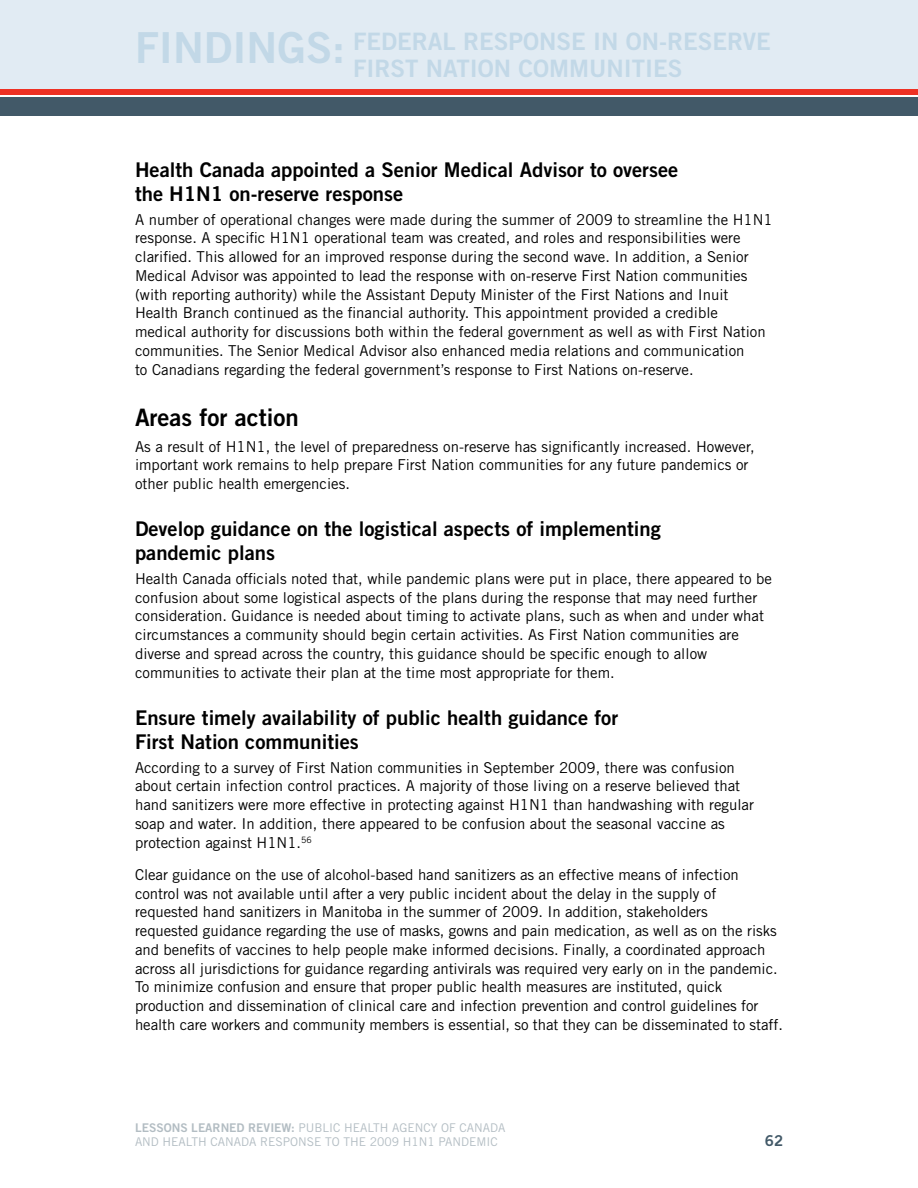
<style>
.page{position:relative;width:918px;height:1188px;background:#fff}
.page>*{position:absolute;margin:0;border:0;box-sizing:border-box;transform-origin:0 0}
.t1{font:24px/27px "Trade Gothic LT Std Bd 2";color:#c2d8e7}
.t2{font:24px "Trade Gothic LT Std Bd 2";color:#000}
.t3{font:20.25px/24.3px "Trade Gothic LT Std Bd 2";color:#000}
.t4{font:15px/18.8px "Trade Gothic LT Std";color:#000}
.t5{font:15px "Trade Gothic LT Std Bd 2";color:#425968}
.t6{font:12px/14.2px "Trade Gothic LT Std";color:#b3bdc3}
.s1{font-size:42.75px}
.s2{font-family:"Trade Gothic LT Std Bd 2"}
</style>
<div class="page">
<div style="left:0;top:0;width:918px;height:90px;background:#e1ebf3"></div>
<div style="left:0;top:97px;width:918px;height:18px;background:#425968"></div>
<div style="left:0;top:90px;width:918px;height:5px;background:#ee3124"></div>
<h1 class="t1" style="left:353px;top:27px;width:419px;text-indent:-218px"><span class="s1">Findings:</span> Federal response in on-reserve<br>First Nation communities</h1>
<h2 class="t3" style="left:135px;top:157px;width:545px">Health Canada appointed a Senior Medical Advisor to oversee the H1N 1 on-reserve response</h2>
<p class="t4" style="left:135px;top:210px;width:639px">A number of operational changes were made during the summer of 2009 to streamline the H1N 1 response. A specific H1N 1 operational team was created, and roles and responsibilities were clarified. This allowed for an improved response during the second wave. I n addition, a Senior Medical Advisor was appointed to lead the response with on-reserve First N ation communities (with reporting authority) while the Assistant Deputy M inister of the First Nations and I nuit Health Branch continued as the financial authority. This appointment provided a credible medical authority for discussions both within the federal government as well as with First Nation communities. The Senior Medical Advisor also enhanced media relations and communication<br>to Canadians regarding the federal government’s response to First N ations on-reserve.</p>
<h1 class="t2" style="left:135px;top:403px;width:165px">Areas for action</h1>
<p class="t4" style="left:135px;top:437px;width:621px">As a result of H1N 1, the level of preparedness on-reserve has significantly increased. However, important work remains to help prepare First N ation communities for any future pandemics or other public health emergencies.</p>
<h2 class="t3" style="left:135px;top:516px;width:527px">Develop guidance on the logistical aspects of implementing pandemic plans</h2>
<p class="t4" style="left:135px;top:569px;width:639px">Health Canada officials noted that, while pandemic plans were put in place, there appeared to be confusion about some logistical aspects of the plans during the response that may need further consideration. Guidance is needed about timing to activate plans, such as when and under what circumstances a community should begin certain activities. As First Nation communities are diverse and spread across the country, this guidance should be specific enough to allow communities to activate their plan at the time most appropriate for them.</p>
<h2 class="t3" style="left:135px;top:705px;width:485px">Ensure timely availability of public health guidance for<br>First Nation communities</h2>
<p class="t4" style="left:135px;top:758px;width:621px">According to a survey of First N ation communities in September 2009, there was confusion about certain infection control practices. A majority of those living on a reserve believed that hand sanitizers were more effective in protecting against H1N 1 than handwashing with regular soap and water. I n addition, there appeared to be confusion about the seasonal vaccine as protection against H1N 1.<sup>56</sup></p>
<p class="t4" style="left:135px;top:865px;width:649px">Clear guidance on the use of alcohol-based hand sanitizers as an effective means of infection control was not available until after a very public incident about the delay in the supply of requested hand sanitizers in Manitoba in the summer of 2009. I n addition, stakeholders<br>requested guidance regarding the use of masks, gowns and pain medication, as well as on the risks and benefits of vaccines to help people make informed decisions. Finally, a coordinated approach across all jurisdictions for guidance regarding antivirals was required very early on in the pandemic.<br>To minimize confusion and ensure that proper public health measures are instituted, quick production and dissemination of clinical care and infection prevention and control guidelines for health care workers and community members is essential, so that they can be disseminated to staff.</p>
<p class="t6" style="left:135px;top:1120px;width:372px"><span class="s2">Lessons Learned Review:</span> Public Health Agency of Canada and Health Canada Response to th e 2009 H1N 1 Pandemic</p>
<p class="t5" style="left:765px;top:1131px;width:20px">62</p>
</div>
